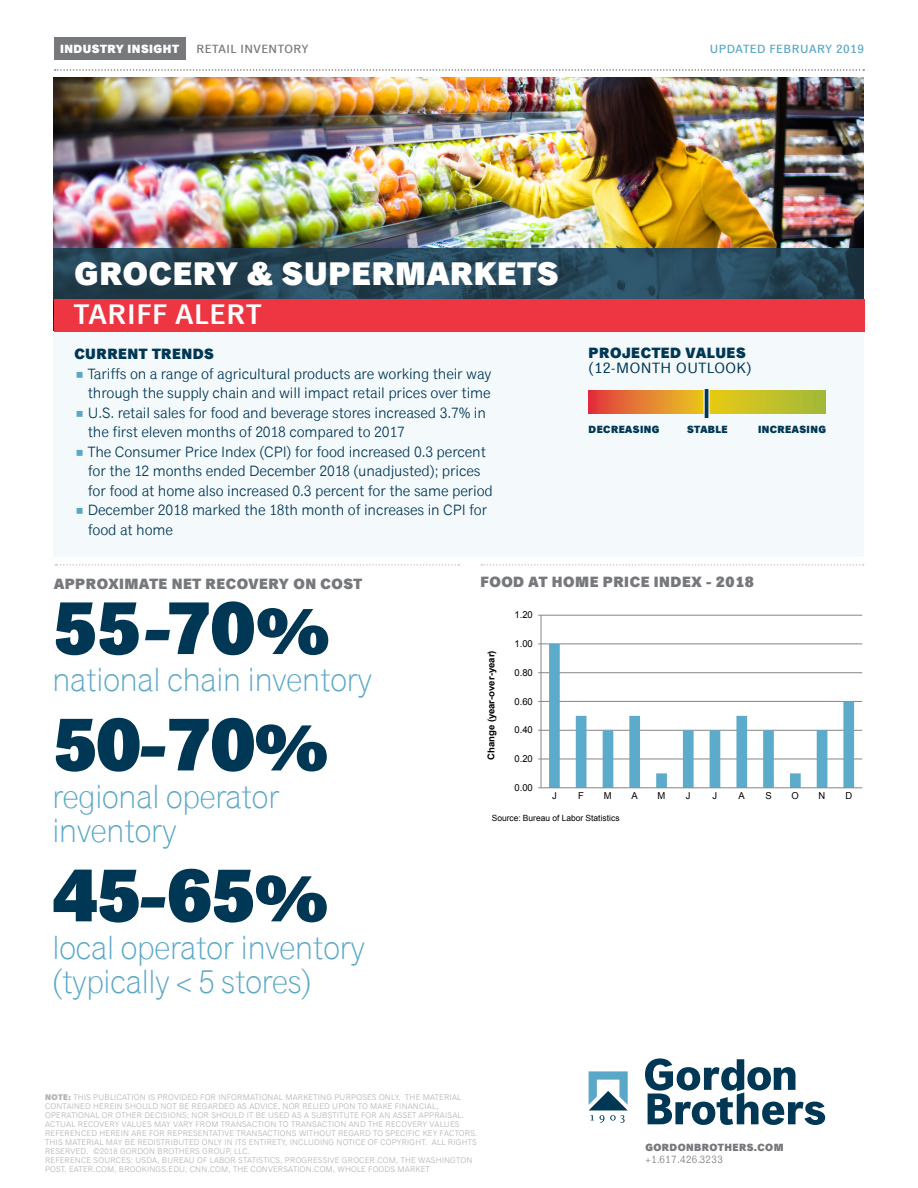
<style>
.page{position:relative;width:918px;height:1188px;background:#fff}
.page>*{position:absolute;margin:0;border:0;box-sizing:border-box;transform-origin:0 0}
.stat_-_S{font:800 75px "Classic Grotesque Pro";letter-spacing:-.025em;color:#003755}
.stat_-_descriptor{font:300 33px/34.5px "Classic Grotesque Pro";letter-spacing:-.025em;color:#5aa8c7}
.head{font:800 33px "Classic Grotesque Pro";letter-spacing:.025em;color:#fff}
.head-2{font:600 28.5px "Classic Grotesque Pro";letter-spacing:.025em;color:#fff}
.t1{font:15px/19.5px "Classic Grotesque Pro";letter-spacing:-.01em;color:#003755}
.b-head{font:800 15px "Classic Grotesque Pro";letter-spacing:.035em;color:#76787b}
.intro_head{font:800 15px "Classic Grotesque Pro";letter-spacing:.035em;color:#003755}
.intro_head-2{font:15px "Classic Grotesque Pro";letter-spacing:.035em;color:#003755}
.update_info{font:500 12px "Classic Grotesque Pro";letter-spacing:.04em;color:#5aa8c7}
.industry_names{font:500 12px "Classic Grotesque Pro";letter-spacing:.04em;color:#76787b}
.t2{font:800 12px "Classic Grotesque Pro";letter-spacing:.04em;color:#fff}
.t3{font:800 10.5px "Classic Grotesque Pro";letter-spacing:.04em;color:#003755}
.t4{font:800 10.5px "Classic Grotesque Pro";letter-spacing:.04em;color:#76787b}
.t5{font:10.5px "Classic Grotesque Pro";letter-spacing:.04em;color:#76787b}
.t6{font:9.6px "Arial";letter-spacing:-.01em;color:#000}
.t7{font:700 9.45px "Arial";color:#000}
.t8{font:8.55px "Arial";letter-spacing:-.005em;color:#000}
.bottom_note{font:8.25px/9px "Classic Grotesque Pro";letter-spacing:.02em;color:#b2b3b7}
.s1{font-weight:800}
</style>
<div class="page">
<img style="left:53px;top:77px;width:810px;height:254px">
<div style="left:54px;top:331px;width:810px;height:225px;background:#f4f9fb"></div>
<svg style="left:54px;top:248px;width:810px;height:51px"></svg>
<svg style="left:589px;top:391px;width:236px;height:23px"></svg>
<svg style="left:55px;top:564px;width:404px;height:2px"></svg>
<svg style="left:481px;top:564px;width:383px;height:2px"></svg>
<div style="left:704px;top:389px;width:6px;height:29px;background:#8da5b2"></div>
<hr style="left:705px;top:389px;width:3px;height:29px;background:#003755">
<div style="left:54px;top:299px;width:811px;height:33px;background:#ee3642"></div>
<hr style="left:541px;top:759px;width:321px;height:1px;background:#868686">
<hr style="left:541px;top:730px;width:321px;height:1px;background:#868686">
<hr style="left:541px;top:701px;width:321px;height:1px;background:#868686">
<hr style="left:541px;top:672px;width:321px;height:1px;background:#868686">
<hr style="left:541px;top:644px;width:321px;height:1px;background:#868686">
<hr style="left:541px;top:615px;width:321px;height:1px;background:#868686">
<svg style="left:549px;top:644px;width:305px;height:143px"></svg>
<hr style="left:541px;top:615px;width:1px;height:173px;background:#868686">
<hr style="left:541px;top:787px;width:321px;height:1px;background:#868686">
<svg style="left:55px;top:69px;width:809px;height:2px"></svg>
<svg style="left:645px;top:1058px;width:180px;height:67px"></svg>
<svg style="left:589px;top:1071px;width:39px;height:52px"></svg>
<div style="left:54px;top:37px;width:132px;height:23px;background:#76787b"></div>
<h3 class="t2" style="left:60px;top:41px;width:120px">INDUSTRY INSIGHT</h3>
<p class="industry_names" style="left:197px;top:41px;width:113px">RETAIL INVENTORY</p>
<p class="update_info" style="left:710px;top:41px;width:156px">UPDATED FEBRUARY 2019</p>
<p class="head" style="left:74px;top:252px;width:486px">GROCERY &amp; SUPERMARKETS</p>
<p class="head-2" style="left:74px;top:297px;width:189px">TARIFF ALERT</p>
<p class="intro_head" style="left:74px;top:344px;width:141px">CURRENT TRENDS</p>
<p class="t1" style="left:88px;top:364px;width:405px">Tariffs on a range of agricultural products are working their way through the supply chain and will impact retail prices over time</p>
<p class="t1" style="left:88px;top:403px;width:400px">U.S. retail sales for food and beverage stores increased 3.7% in the first eleven months of 2018 compared to 2017</p>
<p class="t1" style="left:88px;top:442px;width:407px">The Consumer Price Index (CPI) for food increased 0.3 percent for the 12 months ended December 2018 (unadjusted); prices for food at home also increased 0.3 percent for the same period</p>
<p class="t1" style="left:88px;top:501px;width:401px">December 2018 marked the 18th month of increases in CPI for food at home</p>
<p class="intro_head" style="left:589px;top:343px;width:159px">PROJECTED VALUES</p>
<p class="intro_head-2" style="left:589px;top:359px;width:165px">(12-MONTH OUTLOOK)</p>
<p class="t3" style="left:589px;top:422px;width:72px">DECREASING</p>
<p class="t3" style="left:687px;top:422px;width:42px">STABLE</p>
<p class="t3" style="left:758px;top:422px;width:70px">INCREASING</p>
<p class="b-head" style="left:54px;top:574px;width:310px">APPROXIMATE NET RECOVERY ON COST</p>
<p class="stat_-_S" style="left:52px;top:579px;width:280px">55-70%</p>
<p class="stat_-_descriptor" style="left:52px;top:663px;width:322px">national chain inventory</p>
<p class="stat_-_S" style="left:52px;top:696px;width:278px">50-70%</p>
<p class="stat_-_descriptor" style="left:52px;top:779px;width:229px">regional operator inventory</p>
<p class="stat_-_S" style="left:52px;top:847px;width:278px">45-65%</p>
<p class="stat_-_descriptor" style="left:52px;top:930px;width:315px">local operator inventory (typically &lt; 5 stores)</p>
<p class="b-head" style="left:480px;top:572px;width:275px">FOOD AT HOME PRICE INDEX - 2018</p>
<p class="t6" style="left:515px;top:609px;width:20px">1.20</p>
<p class="t7" style="left:485px;top:760px;width:111px;rotate:-90deg">Change (year-over-year)</p>
<p class="t6" style="left:515px;top:637px;width:20px">1.00</p>
<p class="t6" style="left:515px;top:666px;width:20px">0.80</p>
<p class="t6" style="left:515px;top:695px;width:20px">0.60</p>
<p class="t6" style="left:515px;top:724px;width:20px">0.40</p>
<p class="t6" style="left:515px;top:752px;width:20px">0.20</p>
<p class="t6" style="left:515px;top:781px;width:20px">0.00</p>
<p class="t6" style="left:552px;top:789px;width:6px">J</p>
<p class="t6" style="left:578px;top:789px;width:7px">F</p>
<p class="t6" style="left:604px;top:789px;width:9px">M</p>
<p class="t6" style="left:632px;top:789px;width:8px">A</p>
<p class="t6" style="left:658px;top:789px;width:9px">M</p>
<p class="t6" style="left:686px;top:789px;width:6px">J</p>
<p class="t6" style="left:713px;top:789px;width:6px">J</p>
<p class="t6" style="left:739px;top:789px;width:8px">A</p>
<p class="t6" style="left:765px;top:789px;width:8px">S</p>
<p class="t6" style="left:792px;top:789px;width:9px">O</p>
<p class="t6" style="left:819px;top:789px;width:8px">N</p>
<p class="t6" style="left:845px;top:789px;width:8px">D</p>
<p class="t8" style="left:492px;top:813px;width:129px">Source: Bureau of Labor Statistics</p>
<p class="bottom_note" style="left:45px;top:1093px;width:434px"><span class="s1">NOTE:</span> THIS PUBLICATION IS PROVIDED FOR INFORMATIONAL MARKETING PURPOSES ONLY. THE MATERIAL CONTAINED HEREIN SHOULD NOT BE REGARDED AS ADVICE, NOR RELIED UPON TO MAKE FINANCIAL, OPERATIONAL OR OTHER DECISIONS; NOR SHOULD IT BE USED AS A SUBSTITUTE FOR AN ASSET APPRAISAL.<br>ACTUAL RECOVERY VALUES MAY VARY FROM TRANSACTION TO TRANSACTION AND THE RECOVERY VALUES REFERENCED HEREIN ARE FOR REPRESENTATIVE TRANSACTIONS WITHOUT REGARD TO SPECIFIC KEY FACTORS.<br>THIS MATERIAL MAY BE REDISTRIBUTED ONLY IN ITS ENTIRETY, INCLUDING NOTICE OF COPYRIGHT. ALL RIGHTS RESERVED. ©2018 GORDON BROTHERS GROUP, LLC.</p>
<p class="bottom_note" style="left:45px;top:1156px;width:429px">REFERENCE SOURCES: USDA, BUREAU OF LABOR STATISTICS, PROGRESSIVE GROCER.COM, THE WASHINGTON<br>POST, EATER.COM, BROOKINGS.EDU, CNN.COM, THE CONVERSATION.COM, WHOLE FOODS MARKET</p>
<p class="t4" style="left:645px;top:1141px;width:140px">GORDONBROTHERS.COM</p>
<p class="t5" style="left:645px;top:1153px;width:79px">+1.617.426.3233</p>
</div>
